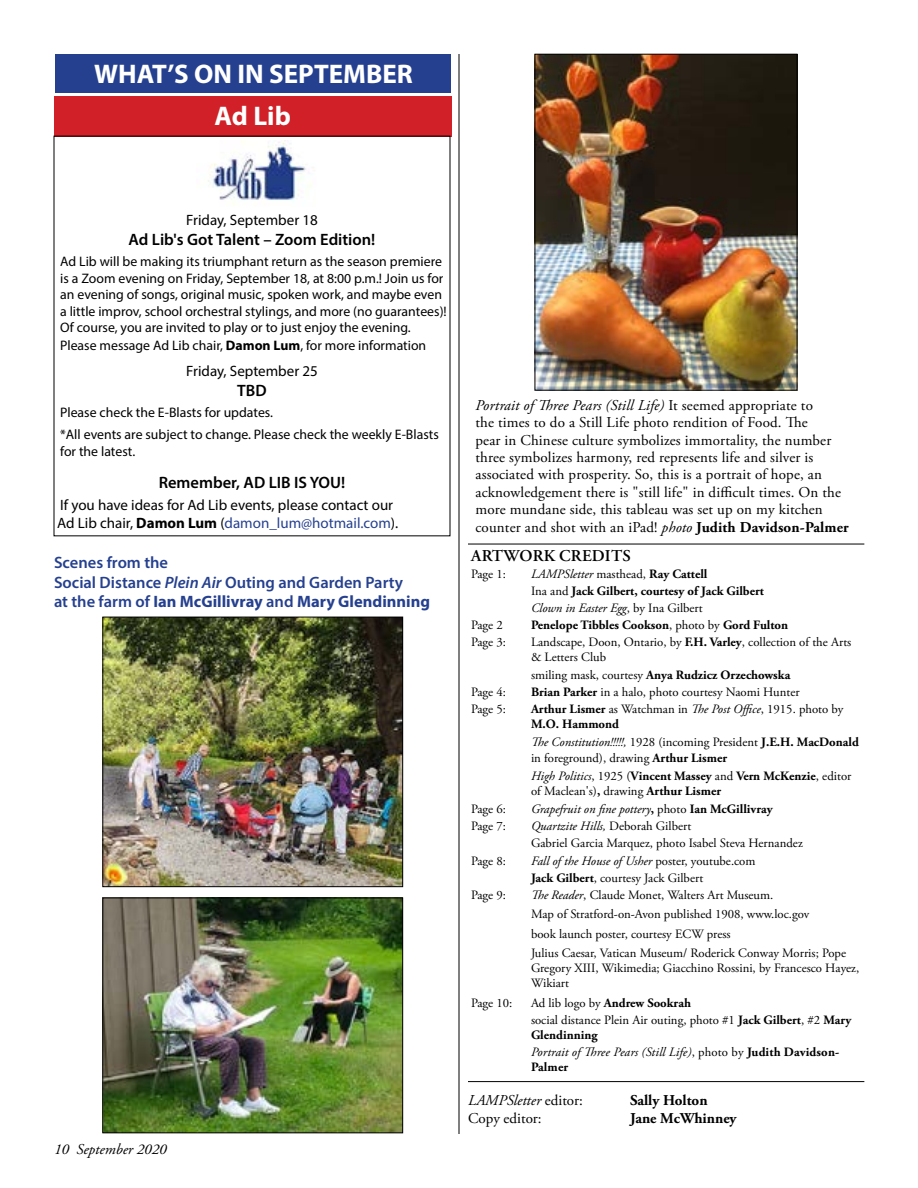
<style>
.page{position:relative;width:918px;height:1188px;background:#fff}
.page>*{position:absolute;margin:0;border:0;box-sizing:border-box;transform-origin:0 0}
.t1{font:700 27px "Myriad Pro";color:#fff}
.t2{font:600 16.5px/19.8px "Myriad Pro";color:#25408f}
.t3{font:600 16.5px "Myriad Pro";color:#000}
.t4{font:600 16.5px "Adobe Garamond Pro";letter-spacing:.015em;color:#000}
.t5{font:15px/17.4px "Adobe Garamond Pro";letter-spacing:.01em;color:#000}
.t6{font:15px/18px "Myriad Pro";color:#000}
.t7{font:italic 15px "Adobe Garamond Pro";color:#000}
.t8{font:700 15px "Adobe Garamond Pro";color:#000}
.t9{font:13.8px/16.5px "Myriad Pro";color:#000}
.t10{font:12.75px/15px "Adobe Garamond Pro";color:#000}
.t11{font:700 12.75px/17.1px "Adobe Garamond Pro";color:#000}
.t12{font:italic 12.75px/17.1px "Adobe Garamond Pro";color:#000}
.s1{font-weight:700}
.s2{color:#25408f}
.s3{font-style:italic}
.s4{font-weight:400;font-style:italic}
.s5{font-weight:400}
.s6{font-weight:700;font-style:normal}
.s7{font-style:normal}
</style>
<div class="page">
<hr style="left:459px;top:54px;width:1px;height:1080px;background:#000">
<hr style="left:468px;top:1081px;width:396px;height:1px;background:#000">
<hr style="left:468px;top:544px;width:396px;height:1px;background:#000">
<img style="left:537px;top:56px;width:258px;height:332px">
<div style="left:535px;top:54px;width:262px;height:336px;border:1px solid #000"></div>
<div style="left:56px;top:54px;width:396px;height:38px;background:#25408f"></div>
<img style="left:105px;top:619px;width:296px;height:266px">
<div style="left:103px;top:617px;width:300px;height:270px;border:1px solid #000"></div>
<img style="left:105px;top:900px;width:296px;height:231px">
<div style="left:103px;top:898px;width:300px;height:235px;border:1px solid #000"></div>
<div style="left:54px;top:96px;width:398px;height:40px;background:#d12027"></div>
<img style="left:208px;top:140px;width:106px;height:65px">
<h1 class="t1" style="left:94px;top:57px;width:320px">WHAT’S ON IN SEPTEMBER</h1>
<h1 class="t1" style="left:215px;top:99px;width:78px">Ad Lib</h1>
<p class="t6" style="left:186px;top:211px;width:133px">Friday, September 18</p>
<p class="t3" style="left:129px;top:229px;width:248px">Ad Lib's Got Talent – Zoom Edition!</p>
<p class="t9" style="left:60px;top:253px;width:388px">Ad Lib will be making its triumphant return as the season premiere is a Zoom evening on Friday, September 18, at 8:00 p.m.! Join us for an evening of songs, original music, spoken work, and maybe even a little improv, school orchestral stylings, and more (no guarantees)!<br>Of course, you are invited to play or to just enjoy the evening.</p>
<p class="t9" style="left:60px;top:337px;width:368px">Please message Ad Lib chair, <span class="s1">Damon Lum</span>, for more information</p>
<p class="t6" style="left:186px;top:362px;width:133px">Friday, September 25</p>
<p class="t3" style="left:237px;top:380px;width:31px">TBD</p>
<p class="t9" style="left:60px;top:401px;width:380px;line-height:22.5px">Please check the E-Blasts for updates.<br>*All events are subject to change. Please check the weekly E-Blasts</p>
<p class="t9" style="left:60px;top:443px;width:77px">for the latest.</p>
<p class="t3" style="left:159px;top:472px;width:188px">Remember, AD LIB IS YOU!</p>
<p class="t6" style="left:57px;top:496px;width:343px">If you have ideas for Ad Lib events, please contact our<br>Ad Lib chair, <span class="s1">Damon Lum</span> (<span class="s2">damon_lum@hotmail.com</span>).</p>
<p class="t2" style="left:54px;top:552px;width:378px">Scenes from the<br>Social Distance <span class="s3">Plein Air</span> Outing and Garden Party<br>at the farm of <span class="s1">Ian McGillivray</span> and <span class="s1">Mary Glendinning</span></p>
<p class="t7" style="left:54px;top:1141px;width:114px">10 September 2020</p>
<p class="t5" style="left:476px;top:397px;width:375px"><span class="s3">Portrait of Three Pears (Still Life)</span> It seemed appropriate to<br>the times to do a Still Life photo rendition of Food. The<br>pear in Chinese culture symbolizes immortality, the number three symbolizes harmony, red represents life and silver is associated with prosperity. So, this is a portrait of hope, an acknowledgement there is "still life" in difficult times. On the more mundane side, this tableau was set up on my kitchen counter and shot with an iPad! <span class="s3">photo</span> <span class="s1">Judith Davidson-Palmer</span></p>
<p class="t4" style="left:471px;top:546px;width:161px">ARTWORK CREDITS</p>
<p class="t10" style="left:471px;top:567px;width:37px">Page 1:</p>
<p class="t11" style="left:531px;top:565px;width:235px"><span class="s4">LAMPSletter</span> <span class="s5">masthead,</span> Ray Cattell<br><span class="s5">Ina and</span> Jack Gilbert, courtesy of Jack Gilbert<br><span class="s4">Clown in Easter Egg</span><span class="s5">, by Ina Gilbert</span></p>
<p class="t10" style="left:471px;top:618px;width:33px">Page 2</p>
<p class="t11" style="left:531px;top:617px;width:259px">Penelope Tibbles Cookson<span class="s5">, photo by</span> Gord Fulton</p>
<p class="t10" style="left:471px;top:635px;width:37px">Page 3:</p>
<p class="t10" style="left:531px;top:635px;width:322px">Landscape, Doon, Ontario, by <span class="s1">F.H. Varley</span>, collection of the Arts &amp; Letters Club</p>
<p class="t11" style="left:531px;top:666px;width:261px"><span class="s5">smiling mask, courtesy</span> Anya Rudzicz Orzechowska</p>
<p class="t10" style="left:471px;top:685px;width:37px">Page 4:</p>
<p class="t10" style="left:531px;top:685px;width:270px"><span class="s1">Brian Parker</span> in a halo, photo courtesy Naomi Hunter</p>
<p class="t10" style="left:471px;top:702px;width:37px">Page 5:</p>
<p class="t10" style="left:531px;top:702px;width:314px"><span class="s1">Arthur Lismer</span> as Watchman in <span class="s3">The Post Office</span>, 1915. photo by<br><span class="s1">M.O. Hammond</span></p>
<p class="t10" style="left:531px;top:735px;width:329px"><span class="s3">The Constitution!!!!!,</span> 1928 (incoming President <span class="s1">J.E.H. MacDonald </span>in foreground), drawing <span class="s1">Arthur Lismer</span></p>
<p class="t11" style="left:531px;top:768px;width:322px;line-height:15.3px"><span class="s4">High Politics</span><span class="s5">, 1925 (</span>Vincent Massey <span class="s5">and</span> Vern McKenzie<span class="s5">, editor of Maclean's)</span>, <span class="s5">drawing</span> Arthur Lismer</p>
<p class="t10" style="left:471px;top:802px;width:37px">Page 6:</p>
<p class="t12" style="left:531px;top:801px;width:243px">Grapefruit on fine pottery<span class="s6">,</span> <span class="s7">photo</span> <span class="s6">Ian McGillivray</span></p>
<p class="t10" style="left:471px;top:819px;width:37px">Page 7:</p>
<p class="t10" style="left:531px;top:818px;width:273px;line-height:17.1px"><span class="s3">Quartzite Hills,</span> Deborah Gilbert<br>Gabriel Garcia Marquez, photo Isabel Steva Hernandez</p>
<p class="t10" style="left:471px;top:854px;width:37px">Page 8:</p>
<p class="t10" style="left:531px;top:853px;width:226px;line-height:17.1px"><span class="s3">Fall of the House of Usher</span> poster, youtube.com<br><span class="s1">Jack Gilbert</span>, courtesy Jack Gilbert</p>
<p class="t10" style="left:471px;top:888px;width:37px">Page 9:</p>
<p class="t10" style="left:531px;top:886px;width:317px;line-height:19.5px"><span class="s3">The Reader</span>, Claude Monet, Walters Art Museum.<br>Map of Stratford-on-Avon published 1908, www.loc.gov<br>book launch poster, courtesy ECW press<br>Julius Caesar, Vatican Museum/ Roderick Conway Morris; Pope</p>
<p class="t10" style="left:531px;top:961px;width:330px">Gregory XIII, Wikimedia; Giacchino Rossini, by Francesco Hayez,<br>Wikiart</p>
<p class="t10" style="left:471px;top:996px;width:43px">Page 10:</p>
<p class="t10" style="left:531px;top:995px;width:322px;line-height:17px">Ad lib logo by <span class="s1">Andrew Sookrah<br></span>social distance Plein Air outing, photo #1 <span class="s1">Jack Gilbert</span>, #2 <span class="s1">Mary</span></p>
<p class="t12" style="left:531px;top:1026px;width:310px"><span class="s6">Glendinning<br></span>Portrait of Three Pears (Still Life)<span class="s7">, photo by</span> <span class="s6">Judith Davidson-</span></p>
<p class="t11" style="left:531px;top:1058px;width:39px">Palmer</p>
<p class="t7" style="left:468px;top:1092px;width:117px">LAMPSletter <span class="s7">editor:</span></p>
<p class="t8" style="left:630px;top:1092px;width:79px">Sally Holton</p>
<p class="t5" style="left:468px;top:1110px;width:75px">Copy editor:</p>
<p class="t8" style="left:630px;top:1110px;width:108px">Jane McWhinney</p>
</div>
